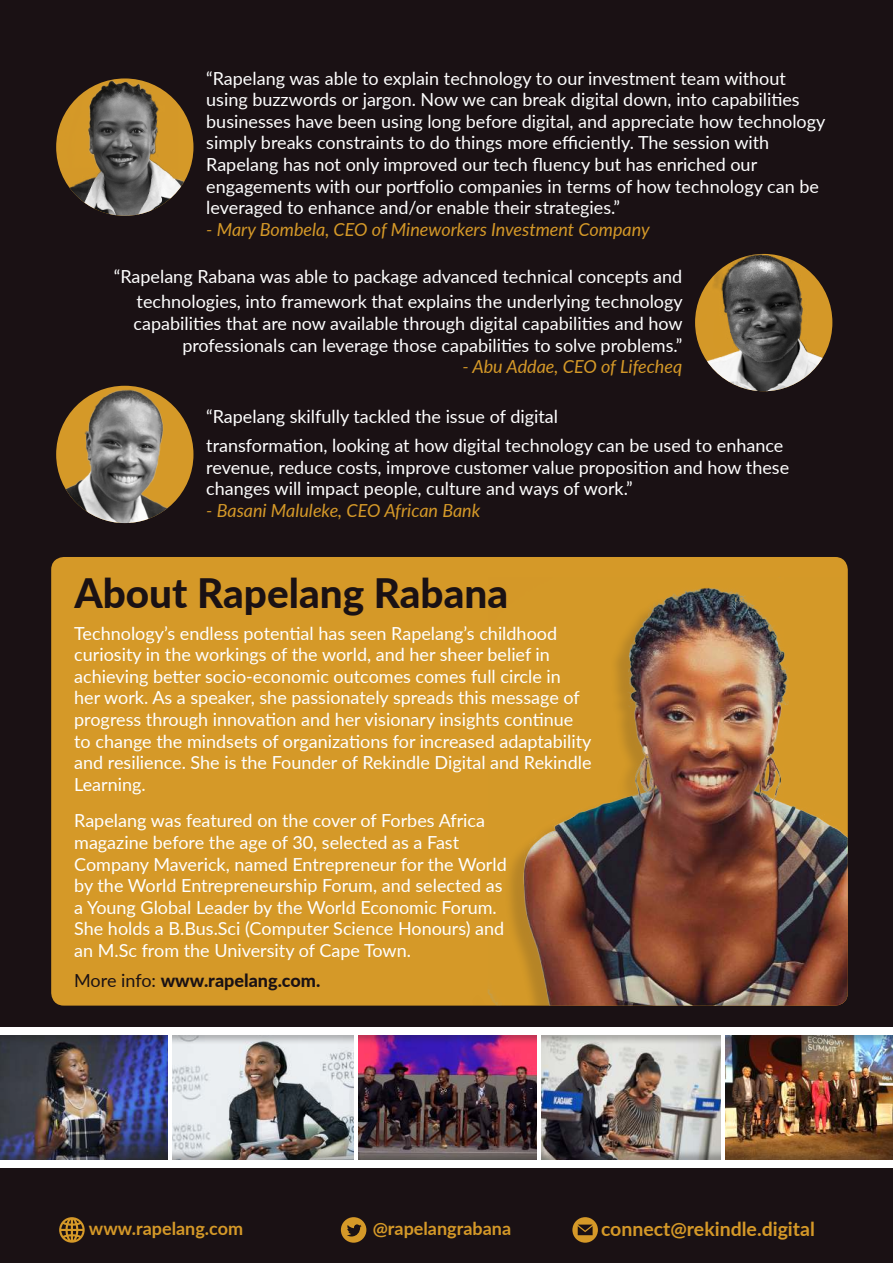
<style>
.page{position:relative;width:893px;height:1263px;background:#1a1114}
.page>*{position:absolute;margin:0;border:0;box-sizing:border-box;transform-origin:0 0}
.t1{font:800 40.5px "Lato";color:#1a1114}
.t2{font:700 19.5px "Lato";color:#d59928}
.t3{font:18px/21.6px "Lato";color:#fff}
.t4{font:italic 18px "Lato";color:#d59928}
.t5{font:700 18px "Lato";color:#d59928}
.t6{font:800 18px "Lato";color:#1a1114}
.s1{font-weight:400}
</style>
<div class="page">
<img style="left:0;top:1046px;width:354px;height:102px">
<img style="left:541px;top:1046px;width:352px;height:102px">
<img style="left:357px;top:1046px;width:180px;height:102px">
<div style="left:0;top:1024px;width:893px;height:22px;background:#221f1f;opacity:.4"></div>
<div style="left:0;top:1027px;width:893px;height:7px;background:#fff"></div>
<div style="left:0;top:1148px;width:893px;height:22px;background:#221f1f;opacity:.4"></div>
<div style="left:0;top:1160px;width:893px;height:7px;background:#fff"></div>
<hr style="left:168px;top:1031px;width:4px;height:130px;background:#fff">
<hr style="left:354px;top:1031px;width:3px;height:130px;background:#fff">
<hr style="left:537px;top:1031px;width:4px;height:130px;background:#fff">
<hr style="left:721px;top:1031px;width:4px;height:130px;background:#fff">
<svg style="left:341px;top:1217px;width:25px;height:26px"></svg>
<svg style="left:572px;top:1217px;width:26px;height:26px"></svg>
<svg style="left:59px;top:1217px;width:26px;height:26px"></svg>
<div style="left:51px;top:557px;width:797px;height:448px;background:#d59928;border-radius:13px"></div>
<img style="left:488px;top:577px;width:360px;height:428px">
<img style="left:695px;top:254px;width:137px;height:137px;border-radius:69px">
<img style="left:56px;top:78px;width:137px;height:138px;border-radius:69px">
<img style="left:56px;top:386px;width:135px;height:137px">
<p class="t3" style="left:206px;top:67px;width:621px">“Rapelang was able to explain technology to our investment team without using buzzwords or jargon. Now we can break digital down, into capabilities businesses have been using long before digital, and appreciate how technology simply breaks constraints to do things more efficiently. The session with Rapelang has not only improved our tech fluency but has enriched our engagements with our portfolio companies in terms of how technology can be leveraged to enhance and/or enable their strategies.”</p>
<p class="t4" style="left:206px;top:223px;width:445px">- Mary Bombela, CEO of Mineworkers Investment Company</p>
<p class="t3" style="left:114px;top:263px;width:570px;line-height:25.5px;text-align:right">“Rapelang Rabana was able to package advanced technical concepts and technologies, into framework that explains the underlying technology</p>
<p class="t3" style="left:133px;top:312px;width:551px;text-align:right">capabilities that are now available through digital capabilities and how professionals can leverage those capabilities to solve problems.”</p>
<p class="t4" style="left:462px;top:360px;width:221px">- Abu Addae, CEO of Lifecheq</p>
<p class="t3" style="left:206px;top:402px;width:579px;line-height:28.5px">“Rapelang skilfully tackled the issue of digital<br>transformation, looking at how digital technology can be used to enhance</p>
<p class="t3" style="left:206px;top:455px;width:584px">revenue, reduce costs, improve customer value proposition and how these changes will impact people, culture and ways of work.”</p>
<p class="t4" style="left:206px;top:503px;width:276px">- Basani Maluleke, CEO African Bank</p>
<h1 class="t1" style="left:74px;top:563px;width:435px">About Rapelang Rabana</h1>
<p class="t3" style="left:74px;top:621px;width:519px">Technology’s endless potential has seen Rapelang’s childhood curiosity in the workings of the world, and her sheer belief in achieving better socio-economic outcomes comes full circle in<br>her work. As a speaker, she passionately spreads this message of progress through innovation and her visionary insights continue to change the mindsets of organizations for increased adaptability and resilience. She is the Founder of Rekindle Digital and Rekindle Learning.</p>
<p class="t3" style="left:74px;top:809px;width:434px">Rapelang was featured on the cover of Forbes Africa magazine before the age of 30, selected as a Fast Company Maverick, named Entrepreneur for the World by the World Entrepreneurship Forum, and selected as a Young Global Leader by the World Economic Forum.<br>She holds a B.Bus.Sci (Computer Science Honours) and an M.Sc from the University of Cape Town.</p>
<p class="t6" style="left:74px;top:967px;width:248px"><span class="s1">More info:</span> www.rapelang.com.</p>
<p class="t5" style="left:89px;top:1221px;width:156px">www.rapelang.com</p>
<p class="t5" style="left:373px;top:1221px;width:140px">@rapelangrabana</p>
<p class="t2" style="left:601px;top:1222px;width:215px">connect@rekindle.digital</p>
</div>
